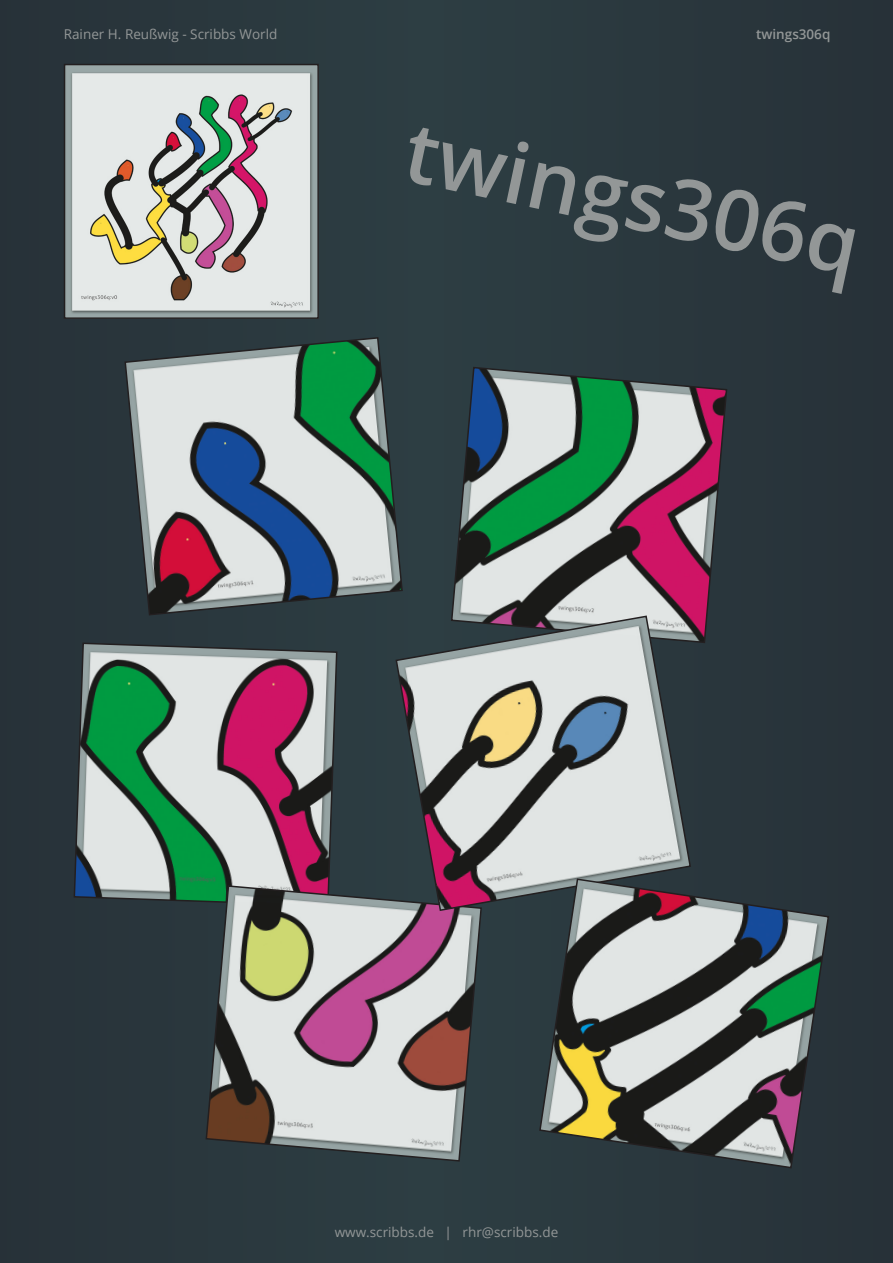
<style>
.page{position:relative;width:893px;height:1263px;background:#29353c}
.page>*{position:absolute;margin:0;border:0;box-sizing:border-box;transform-origin:0 0}
.t1{font:600 84px "Open Sans";color:#939797}
.t2{font:13.5px "Open Sans";color:#939797}
.t3{font:600 13.5px "Open Sans";color:#939797}
</style>
<div class="page">
<img style="left:67px;top:67px;width:249px;height:249px">
<div style="left:64px;top:64px;width:255px;height:255px;border:2px solid #231f20"></div>
<svg style="left:124px;top:336px;width:280px;height:280px;background:#7c8d8f"></svg>
<svg style="left:73px;top:642px;width:265px;height:265px;background:#898c89"></svg>
<svg style="left:205px;top:884px;width:278px;height:278px;background:#9d9293"></svg>
<svg style="left:450px;top:366px;width:278px;height:278px;background:#7a7f7f"></svg>
<svg style="left:395px;top:615px;width:297px;height:297px;background:#9b9c9d"></svg>
<svg style="left:538px;top:877px;width:292px;height:292px;background:#757b77"></svg>
<p class="t2" style="left:64px;top:25px;width:215px">Rainer H. Reußwig - Scribbs World</p>
<p class="t3" style="left:756px;top:25px;width:76px">twings306q</p>
<p class="t1" style="left:419px;top:93px;width:464px;rotate:12deg">twings306q</p>
<p class="t2" style="left:335px;top:1223px;width:225px">www.scribbs.de | rhr@scribbs.de</p>
</div>
